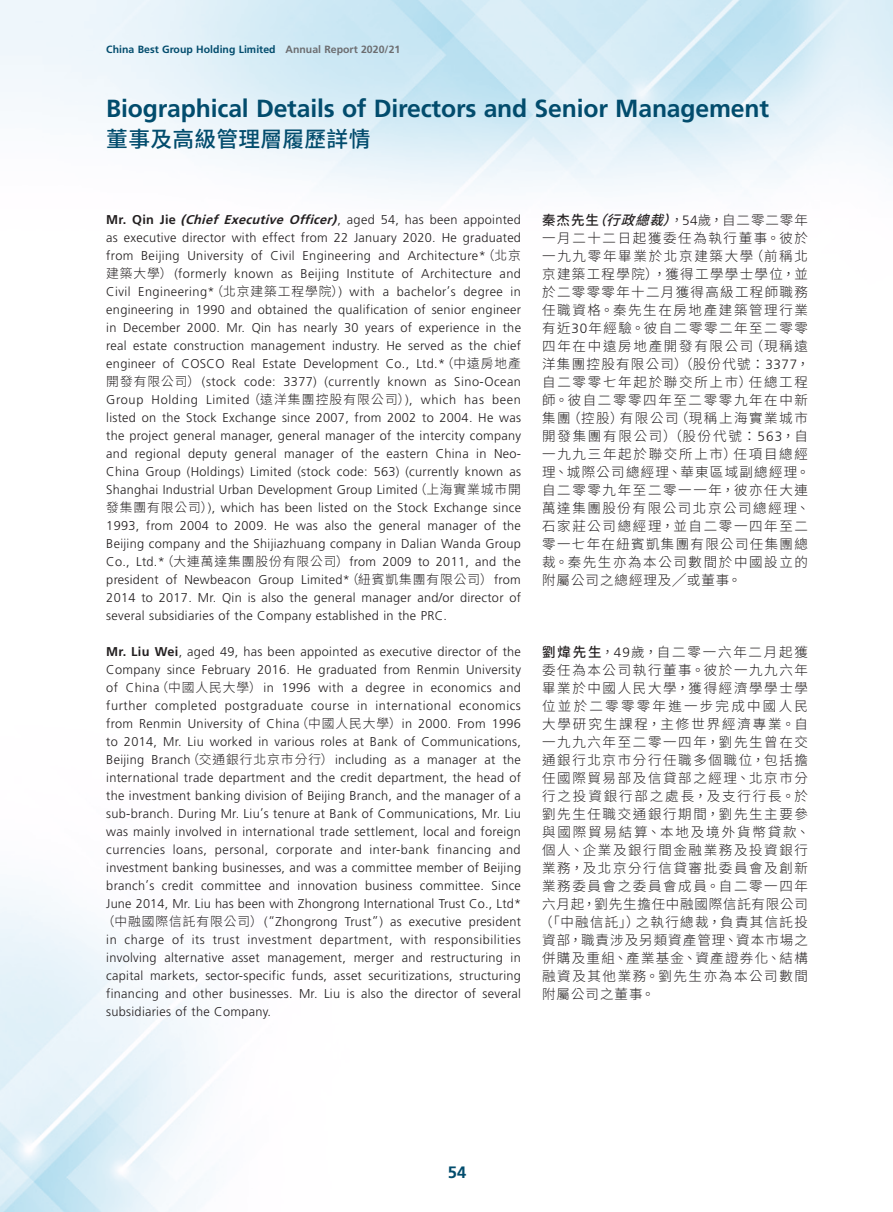
<style>
.page{position:relative;width:893px;height:1212px;background:#fff}
.page>*{position:absolute;margin:0;border:0;box-sizing:border-box;transform-origin:0 0}
.t1{font:700 24.75px "Frutiger LT Std";letter-spacing:-.005em;color:#024c6d}
.t2{font:500 21.75px "Source Han Sans TC";letter-spacing:.015em;color:#024c6d}
.t3{font:700 16.5px "Frutiger LT Std";color:#024c6d}
.C_Body_Text{font:300 13.5px/18px "Source Han Sans TC";letter-spacing:.12em;color:#231f20}
.Body_Text{font:300 12.75px/18px "Frutiger LT Std";letter-spacing:.02em;color:#231f20;text-align:justify}
.Body_Text-2{font:300 12.75px "Frutiger LT Std";letter-spacing:.045em;color:#231f20}
.Body_Text-3{font:300 12.75px "Frutiger LT Std";letter-spacing:.04em;color:#231f20}
.t4{font:700 10.5px "Frutiger LT Std";letter-spacing:.005em;color:#024c6d}
.s1{color:#6c6d70}
.s2{font-weight:700}
.s3{font-weight:700;font-style:italic}
.s4{font-family:"Source Han Sans TC"}
.s5{font-weight:500}
.s6{font-weight:500;font-style:italic}
.s7{font-family:"Frutiger LT Std"}
</style>
<div class="page">
<img style="left:0;top:0;width:893px;height:1212px">
<p class="t4" style="left:106px;top:43px;width:296px">China Best Group Holding Limited <span class="s1">Annual Report 2020/21</span></p>
<h1 class="t1" style="left:106px;top:94px;width:664px">Biographical Details of Directors and Senior Management</h1>
<h2 class="t2" style="left:106px;top:127px;width:266px">董事及高級管理層履歷詳情</h2>
<p class="Body_Text" style="left:106px;top:211px;width:416px"><span class="s2">Mr. Qin Jie</span> <span class="s3">(Chief Executive Officer)</span>, aged 54, has been appointed as executive director with effect from 22 January 2020. He graduated from Beijing University of Civil Engineering and Architecture*<span class="s4">（北京建築大學）</span> (formerly known as Beijing Institute of Architecture and Civil Engineering*<span class="s4">（北京建築工程學院）</span>) with a bachelor’s degree in engineering in 1990 and obtained the qualification of senior engineer in December 2000. Mr. Qin has nearly 30 years of experience in the real estate construction management industry. He served as the chief engineer of COSCO Real Estate Development Co., Ltd.*<span class="s4">（中遠房地產開發有限公司）</span> (stock code: 3377) (currently known as Sino-Ocean Group Holding Limited<span class="s4">（遠洋集團控股有限公司）</span>), which has been listed on the Stock Exchange since 2007, from 2002 to 2004. He was the project general manager, general manager of the intercity company and regional deputy general manager of the eastern China in Neo-China Group (Holdings) Limited (stock code: 563) (currently known as Shanghai Industrial Urban Development Group Limited<span class="s4">（上海實業城市開發集團有限公司）</span>), which has been listed on the Stock Exchange since 1993, from 2004 to 2009. He was also the general manager of the Beijing company and the Shijiazhuang company in Dalian Wanda Group Co., Ltd.*<span class="s4">（大連萬達集團股份有限公司）</span>from 2009 to 2011, and the president of Newbeacon Group Limited*<span class="s4">（紐賓凱集團有限公司）</span> from 2014 to 2017. Mr. Qin is also the general manager and/or director of several subsidiaries of the Company established in the PRC.</p>
<p class="Body_Text" style="left:106px;top:643px;width:416px"><span class="s2">Mr. Liu Wei</span>, aged 49, has been appointed as executive director of the</p>
<p class="Body_Text" style="left:106px;top:661px;width:416px">Company since February 2016. He graduated from Renmin University</p>
<p class="Body_Text" style="left:106px;top:679px;width:416px">of China<span class="s4">（中國人民大學）</span> in 1996 with a degree in economics and</p>
<p class="Body_Text-2" style="left:106px;top:698px;width:416px">further completed postgraduate course in international economics</p>
<p class="Body_Text" style="left:106px;top:715px;width:416px">from Renmin University of China<span class="s4">（中國人民大學）</span>in 2000. From 1996</p>
<p class="Body_Text" style="left:106px;top:733px;width:416px">to 2014, Mr. Liu worked in various roles at Bank of Communications,</p>
<p class="Body_Text" style="left:106px;top:751px;width:416px">Beijing Branch<span class="s4">（交通銀行北京市分行）</span> including as a manager at the</p>
<p class="Body_Text" style="left:106px;top:769px;width:416px">international trade department and the credit department, the head of</p>
<p class="Body_Text" style="left:106px;top:787px;width:416px">the investment banking division of Beijing Branch, and the manager of a</p>
<p class="Body_Text" style="left:106px;top:805px;width:416px">sub-branch. During Mr. Liu’s tenure at Bank of Communications, Mr. Liu</p>
<p class="Body_Text" style="left:106px;top:823px;width:416px">was mainly involved in international trade settlement, local and foreign</p>
<p class="Body_Text-3" style="left:106px;top:842px;width:416px">currencies loans, personal, corporate and inter-bank financing and</p>
<p class="Body_Text" style="left:106px;top:859px;width:416px">investment banking businesses, and was a committee member of Beijing</p>
<p class="Body_Text" style="left:106px;top:877px;width:416px">branch’s credit committee and innovation business committee. Since</p>
<p class="Body_Text" style="left:106px;top:895px;width:416px">June 2014, Mr. Liu has been with Zhongrong International Trust Co., Ltd*</p>
<p class="Body_Text" style="left:102px;top:913px;width:420px"><span class="s4">（中融國際信託有限公司）</span> (“Zhongrong Trust”) as executive president</p>
<p class="Body_Text-2" style="left:106px;top:932px;width:416px">in charge of its trust investment department, with responsibilities</p>
<p class="Body_Text" style="left:106px;top:949px;width:416px">involving alternative asset management, merger and restructuring in</p>
<p class="Body_Text" style="left:106px;top:967px;width:416px">capital markets, sector-specific funds, asset securitizations, structuring</p>
<p class="Body_Text" style="left:106px;top:985px;width:416px">financing and other businesses. Mr. Liu is also the director of several</p>
<p class="Body_Text" style="left:106px;top:1003px;width:166px">subsidiaries of the Company.</p>
<p class="C_Body_Text" style="left:542px;top:211px;width:269px"><span class="s5">秦杰先生</span><span class="s6">（行政總裁）</span>，<span class="s7">54</span>歲，自二零二零年一月二十二日起獲委任為執行董事。彼於一九九零年畢業於北京建築大學（前稱北京建築工程學院），獲得工學學士學位，並於二零零零年十二月獲得高級工程師職務任職資格。秦先生在房地產建築管理行業有近<span class="s7">30</span>年經驗。彼自二零零二年至二零零四年在中遠房地產開發有限公司（現稱遠洋集團控股有限公司）（股份代號：<span class="s7">3377</span>，自二零零七年起於聯交所上市）任總工程師。彼自二零零四年至二零零九年在中新集團（控股）有限公司（現稱上海實業城市開發集團有限公司）（股份代號：<span class="s7">563</span>，自一九九三年起於聯交所上市）任項目總經理、城際公司總經理、華東區域副總經理。自二零零九年至二零一一年，彼亦任大連萬達集團股份有限公司北京公司總經理、石家莊公司總經理，並自二零一四年至二零一七年在紐賓凱集團有限公司任集團總裁。秦先生亦為本公司數間於中國設立的附屬公司之總經理及╱或董事。</p>
<p class="C_Body_Text" style="left:539px;top:643px;width:272px"><span class="s5">劉煒先生</span>，<span class="s7">49</span>歲，自二零一六年二月起獲委任為本公司執行董事。彼於一九九六年畢業於中國人民大學，獲得經濟學學士學位並於二零零零年進一步完成中國人民大學研究生課程，主修世界經濟專業。自一九九六年至二零一四年，劉先生曾在交通銀行北京市分行任職多個職位，包括擔任國際貿易部及信貸部之經理、北京市分行之投資銀行部之處長，及支行行長。於劉先生任職交通銀行期間，劉先生主要參與國際貿易結算、本地及境外貨幣貸款、個人、企業及銀行間金融業務及投資銀行業務，及北京分行信貸審批委員會及創新業務委員會之委員會成員。自二零一四年六月起，劉先生擔任中融國際信託有限公司（「中融信託」）之執行總裁，負責其信託投資部，職責涉及另類資產管理、資本市場之併購及重組、產業基金、資產證券化、結構融資及其他業務。劉先生亦為本公司數間附屬公司之董事。</p>
<p class="t3" style="left:448px;top:1162px;width:20px">54</p>
</div>
